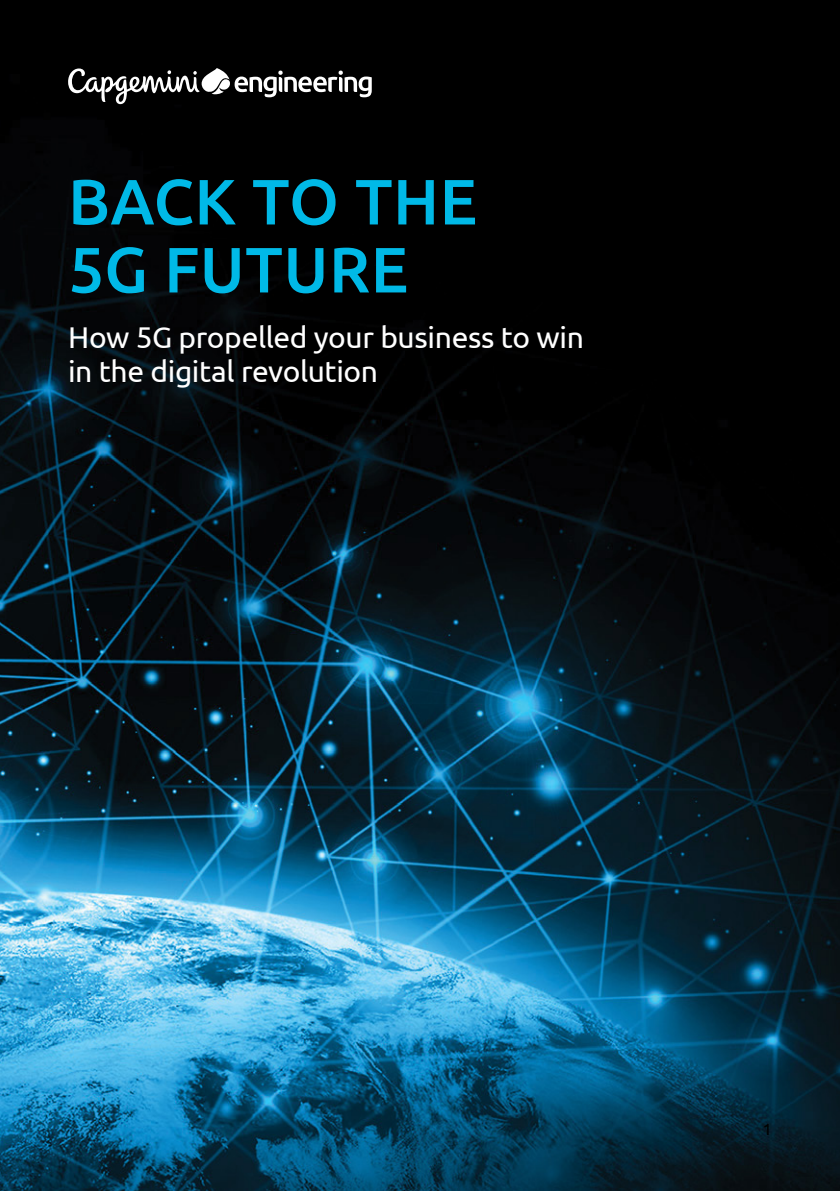
<style>
.page{position:relative;width:840px;height:1191px;background:#fff}
.page>*{position:absolute;margin:0;border:0;box-sizing:border-box;transform-origin:0 0}
.t1{font:500 64px/68px "Ubuntu";letter-spacing:.005em;color:#00b9e7}
.t2{font:30px/34px "Ubuntu";letter-spacing:-.015em;color:#fff}
.t3{font:16px "Ubuntu";color:#000}
</style>
<div class="page">
<img style="left:0;top:0;width:839px;height:1191px">
<svg style="left:68px;top:68px;width:303px;height:36px"></svg>
<h1 class="t1" style="left:68px;top:165px;width:410px">BACK TO THE<br>5G FUTURE</h1>
<p class="t2" style="left:68px;top:319px;width:517px">How 5G propelled your business to win in the digital revolution</p>
<p class="t3" style="left:762px;top:1120px;width:11px">1</p>
</div>
